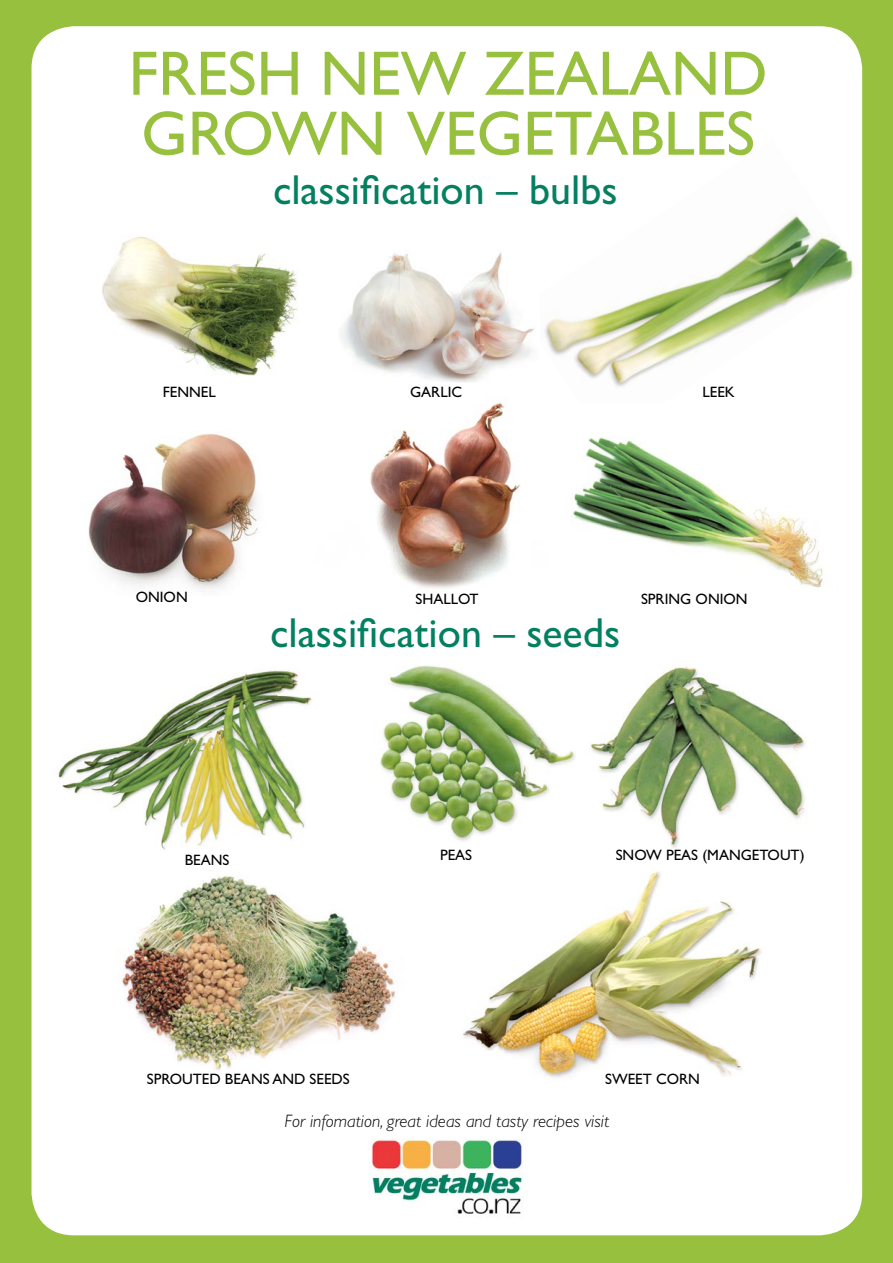
<style>
.page{position:relative;width:893px;height:1263px;background:#96c03d}
.page>*{position:absolute;margin:0;border:0;box-sizing:border-box;transform-origin:0 0}
.t1{font:63px/60px "Gill Sans";color:#96c03d}
.t2{font:42px "Gill Sans";color:#048061}
.t3{font:italic 300 18px "Gill Sans";color:#000}
.t4{font:15px "Gill Sans";color:#000}
</style>
<div class="page">
<div style="left:32px;top:26px;width:830px;height:1209px;background:#fff;border-radius:43px"></div>
<img style="left:544px;top:211px;width:313px;height:176px">
<img style="left:371px;top:1139px;width:153px;height:75px">
<img style="left:590px;top:666px;width:216px;height:182px">
<img style="left:370px;top:403px;width:150px;height:185px">
<img style="left:463px;top:871px;width:299px;height:207px">
<img style="left:88px;top:434px;width:172px;height:158px">
<img style="left:341px;top:252px;width:193px;height:131px">
<img style="left:122px;top:875px;width:274px;height:195px">
<img style="left:573px;top:437px;width:250px;height:151px">
<img style="left:102px;top:236px;width:196px;height:140px">
<img style="left:58px;top:670px;width:254px;height:180px">
<img style="left:380px;top:665px;width:201px;height:177px">
<h1 class="t1" style="left:129px;top:44px;width:640px">Fresh New Zealan d grown VEGETABLES</h1>
<h2 class="t2" style="left:273px;top:165px;width:346px">classification – bulbs</h2>
<p class="t4" style="left:163px;top:383px;width:46px">FENNEL</p>
<p class="t4" style="left:410px;top:383px;width:11px">GARL</p>
<p class="t4" style="left:448px;top:383px;width:16px">IC</p>
<p class="t4" style="left:702px;top:383px;width:34px">LEE K</p>
<p class="t4" style="left:136px;top:588px;width:54px">ONION</p>
<p class="t4" style="left:415px;top:590px;width:10px">SHALLO</p>
<p class="t4" style="left:470px;top:590px;width:11px">T</p>
<h2 class="t2" style="left:270px;top:608px;width:352px">classification – seeds</h2>
<p class="t4" style="left:641px;top:590px;width:108px">SPRING ONION</p>
<p class="t4" style="left:185px;top:851px;width:45px">BEANS</p>
<p class="t4" style="left:440px;top:846px;width:17px">PEAS</p>
<p class="t4" style="left:147px;top:1071px;width:172px">SPROUTED BEANS AND SEEDS</p>
<p class="t4" style="left:616px;top:847px;width:67px">SNOW PEAS</p>
<p class="t4" style="left:702px;top:847px;width:104px">(MANGETOUT)</p>
<p class="t4" style="left:605px;top:1071px;width:11px">SWEE</p>
<p class="t4" style="left:643px;top:1071px;width:59px">T CORN</p>
<p class="t3" style="left:285px;top:1110px;width:326px">For infomation, great ideas and tasty recipes visit</p>
</div>
